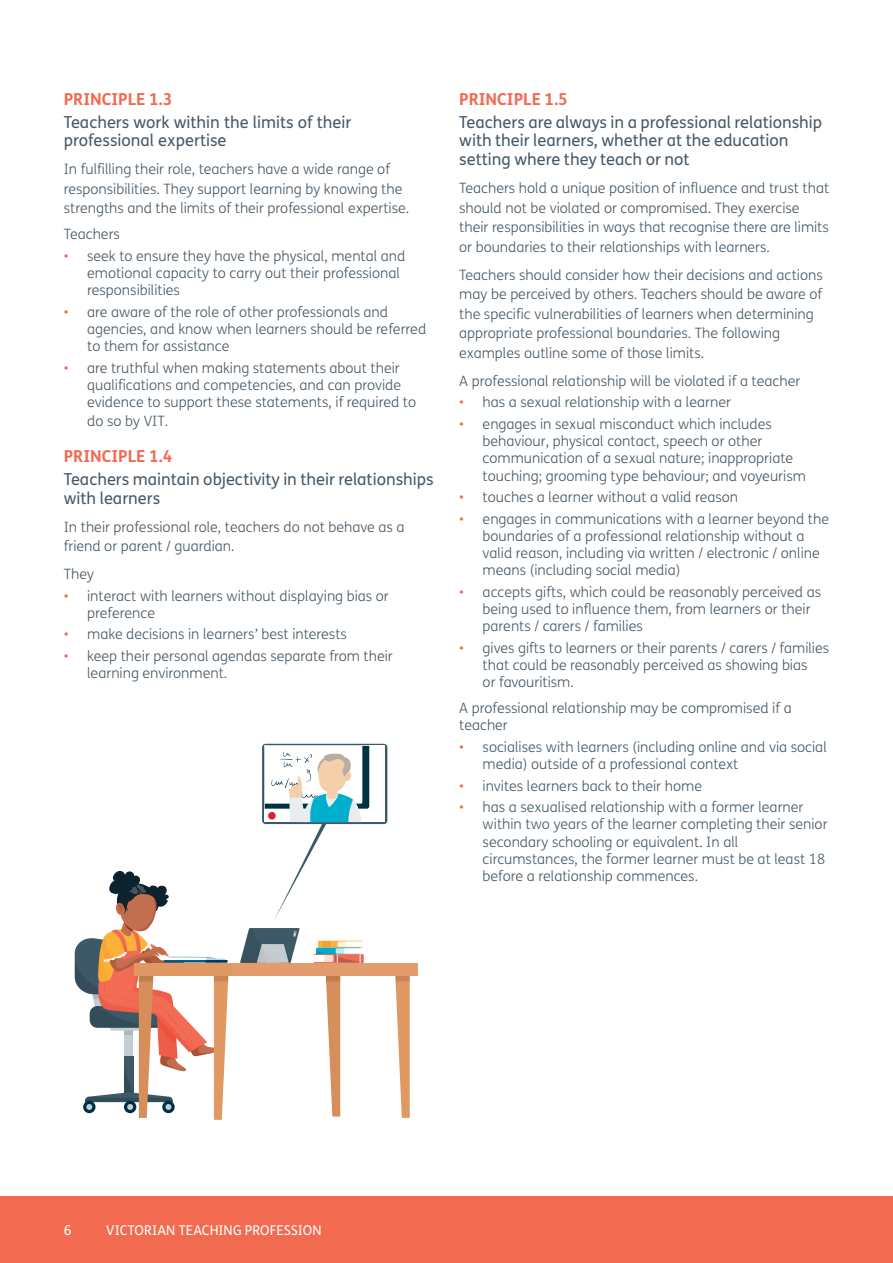
<style>
.page{position:relative;width:893px;height:1263px;background:#fff}
.page>*{position:absolute;margin:0;border:0;box-sizing:border-box;transform-origin:0 0}
.Subheading_1__grey{font:16.5px/18.8px "FS Me";color:#475865}
.Body_Copy__2pt_after{font:16.5px/18.8px "FS Me";color:#475865}
.Subheading_1__blue{font:700 16.5px "FS Me";color:#f26b50}
.Subheading_1__grey-2{font:700 16.5px "FS Me";color:#f26b50}
.Body_Copy__2pt_after-2{font:300 14.25px/17.2px "FS Me";color:#475865}
.Body_Copy_before_bul{font:300 14.25px/17.2px "FS Me";color:#475865}
.t1{font:13.5px "FS Me";letter-spacing:.01em;color:#fff}
.s1{color:#f26b50}
</style>
<div class="page">
<div style="left:0;top:1196px;width:893px;height:67px;background:#f26b50"></div>
<svg style="left:326px;top:981px;width:14px;height:135px"></svg>
<div style="left:326px;top:976px;width:14px;height:5px;background:#bd7e50"></div>
<svg style="left:395px;top:981px;width:15px;height:137px"></svg>
<div style="left:395px;top:976px;width:15px;height:5px;background:#c78758"></div>
<div style="left:155px;top:963px;width:263px;height:13px;background:#e39d6d"></div>
<div style="left:134px;top:963px;width:98px;height:13px;background:#e19964"></div>
<svg style="left:262px;top:744px;width:125px;height:80px"></svg>
<div style="left:265px;top:746px;width:120px;height:76px;background:#fff"></div>
<svg style="left:265px;top:746px;width:104px;height:174px"></svg>
<div style="left:268px;top:812px;width:8px;height:7px;background:#db1e32;border-radius:50%"></div>
<svg style="left:314px;top:941px;width:50px;height:22px"></svg>
<svg style="left:240px;top:928px;width:60px;height:35px;background:#7b8d95"></svg>
<svg style="left:75px;top:870px;width:153px;height:250px"></svg>
<hr style="left:205px;top:960px;width:22px;height:2px;background:#015980">
<p class="Subheading_1__grey-2" style="left:64px;top:86px;width:110px">PRINCIPLE 1.3</p>
<p class="Body_Copy__2pt_after" style="left:64px;top:112px;width:289px">Teachers work within the limits of their professional expertise</p>
<p class="Body_Copy__2pt_after-2" style="left:64px;top:159px;width:347px;line-height:19.5px">In fulfilling their role, teachers have a wide range of responsibilities. They support learning by knowing the strengths and the limits of their professional expertise.</p>
<p class="Body_Copy_before_bul" style="left:64px;top:225px;width:58px">Teachers</p>
<p class="Body_Copy__2pt_after-2" style="left:87px;top:247px;width:320px;text-indent:-23px"><span class="s1">•</span> seek to ensure they have the physical, mental and emotional capacity to carry out their professional responsibilities</p>
<p class="Body_Copy__2pt_after-2" style="left:87px;top:303px;width:341px;text-indent:-23px"><span class="s1">•</span> are aware of the role of other professionals and agencies, and know when learners should be referred to them for assistance</p>
<p class="Body_Copy__2pt_after-2" style="left:87px;top:359px;width:330px;text-indent:-23px"><span class="s1">•</span> are truthful when making statements about their qualifications and competencies, and can provide evidence to support these statements, if required to</p>
<p class="Body_Copy__2pt_after-2" style="left:87px;top:412px;width:82px">do so by VIT.</p>
<p class="Subheading_1__blue" style="left:64px;top:443px;width:110px">PRINCIPLE 1.4</p>
<p class="Subheading_1__grey" style="left:64px;top:469px;width:371px">Teachers maintain objectivity in their relationships with learners</p>
<p class="Body_Copy__2pt_after-2" style="left:64px;top:516px;width:342px;line-height:19.5px">In their professional role, teachers do not behave as a friend or parent / guardian.</p>
<p class="Body_Copy_before_bul" style="left:64px;top:565px;width:32px">They</p>
<p class="Body_Copy__2pt_after-2" style="left:87px;top:586px;width:303px;text-indent:-23px"><span class="s1">•</span> interact with learners without displaying bias or preference</p>
<p class="Body_Copy__2pt_after-2" style="left:64px;top:625px;width:285px"><span class="s1">•</span> make decisions in learners’ best interests</p>
<p class="Body_Copy__2pt_after-2" style="left:87px;top:647px;width:307px;text-indent:-23px"><span class="s1">•</span> keep their personal agendas separate from their learning environment.</p>
<p class="Subheading_1__blue" style="left:459px;top:86px;width:110px">PRINCIPLE 1.5</p>
<p class="Subheading_1__grey" style="left:459px;top:112px;width:364px">Teachers are always in a professional relationship with their learners, whether at the education setting where they teach or not</p>
<p class="Body_Copy__2pt_after-2" style="left:459px;top:178px;width:371px;line-height:19.5px">Teachers hold a unique position of influence and trust that should not be violated or compromised. They exercise their responsibilities in ways that recognise there are limits or boundaries to their relationships with learners.</p>
<p class="Body_Copy__2pt_after-2" style="left:459px;top:265px;width:365px;line-height:19.5px">Teachers should consider how their decisions and actions may be perceived by others. Teachers should be aware of the specific vulnerabilities of learners when determining appropriate professional boundaries. The following examples outline some of those limits.</p>
<p class="Body_Copy_before_bul" style="left:459px;top:372px;width:343px">A professional relationship will be violated if a teacher</p>
<p class="Body_Copy__2pt_after-2" style="left:459px;top:393px;width:273px"><span class="s1">•</span> has a sexual relationship with a learner</p>
<p class="Body_Copy__2pt_after-2" style="left:483px;top:415px;width:325px;text-indent:-23px"><span class="s1">•</span> engages in sexual misconduct which includes behaviour, physical contact, speech or other communication of a sexual nature; inappropriate touching; grooming type behaviour; and voyeurism</p>
<p class="Body_Copy__2pt_after-2" style="left:459px;top:488px;width:280px"><span class="s1">•</span> touches a learner without a valid reason</p>
<p class="Body_Copy__2pt_after-2" style="left:483px;top:509px;width:348px;text-indent:-23px"><span class="s1">•</span> engages in communications with a learner beyond the boundaries of a professional relationship without a valid reason, including via written / electronic / online means (including social media)</p>
<p class="Body_Copy__2pt_after-2" style="left:483px;top:583px;width:340px;text-indent:-23px"><span class="s1">•</span> accepts gifts, which could be reasonably perceived as being used to influence them, from learners or their parents / carers / families</p>
<p class="Body_Copy__2pt_after-2" style="left:483px;top:639px;width:348px;text-indent:-23px"><span class="s1">•</span> gives gifts to learners or their parents / carers / families that could be reasonably perceived as showing bias<br>or favouritism.</p>
<p class="Body_Copy_before_bul" style="left:459px;top:699px;width:334px">A professional relationship may be compromised if a teacher</p>
<p class="Body_Copy__2pt_after-2" style="left:483px;top:738px;width:346px;text-indent:-23px"><span class="s1">•</span> socialises with learners (including online and via social media) outside of a professional context</p>
<p class="Body_Copy__2pt_after-2" style="left:459px;top:776px;width:244px"><span class="s1">•</span> invites learners back to their home</p>
<p class="Body_Copy__2pt_after-2" style="left:483px;top:798px;width:346px;text-indent:-23px"><span class="s1">•</span> has a sexualised relationship with a former learner within two years of the learner completing their senior secondary schooling or equivalent. In all circumstances, the former learner must be at least 18 before a relationship commences.</p>
<p class="t1" style="left:64px;top:1221px;width:9px">6</p>
<p class="t1" style="left:106px;top:1221px;width:217px">VICTORIAN TEACHING PROFESSION</p>
</div>
